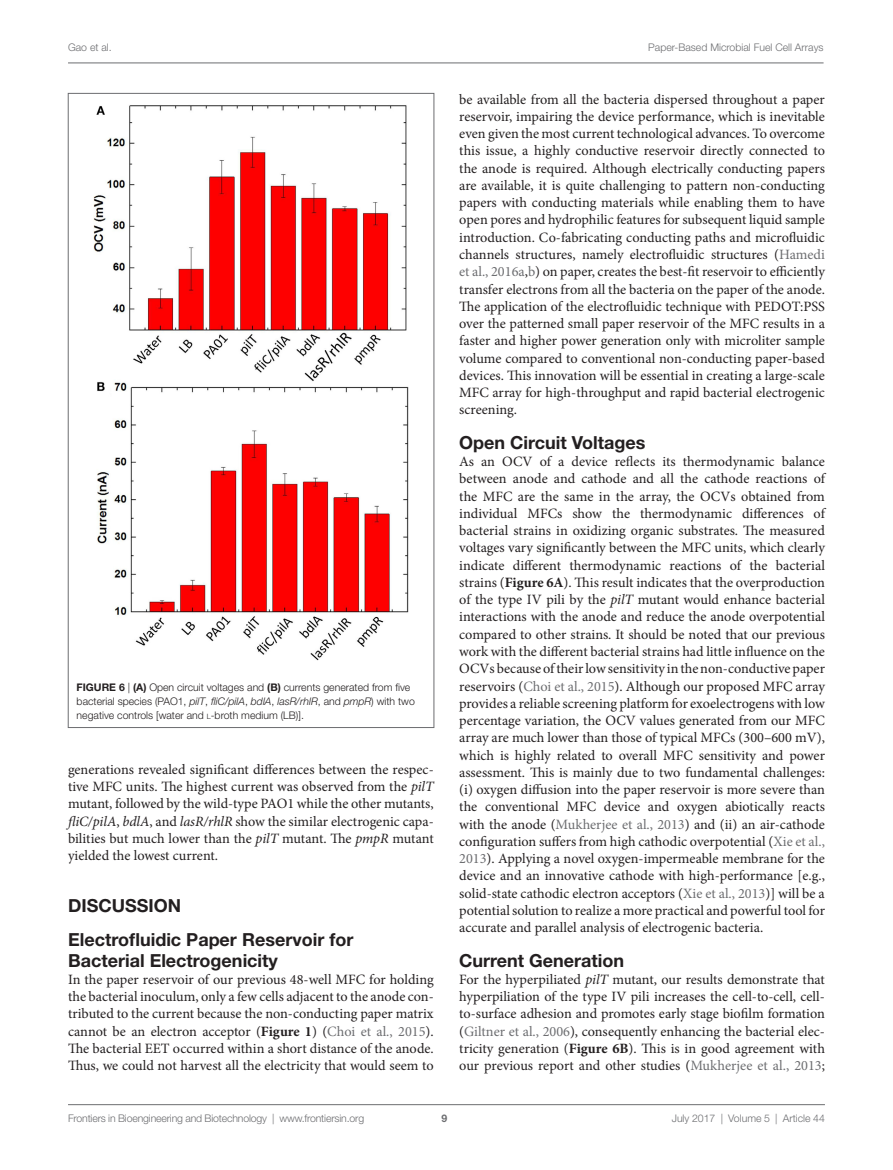
<style>
.page{position:relative;width:893px;height:1170px;background:#fff}
.page>*{position:absolute;margin:0;border:0;box-sizing:border-box;transform-origin:0 0}
.t1{font:700 18px/33.8px "Helvetica Neue LT Std";color:#231f20}
.t2{font:14.25px/17.2px "Minion Pro";color:#231f20;text-align:justify}
.t3{font:300 10.5px/14.2px "Helvetica Neue LT Std";color:#231f20}
.t4{font:300 10.5px "Helvetica Neue LT Std";letter-spacing:-.015em;color:#6c6d70}
.t5{font:700 10.5px "Helvetica Neue LT Std";color:#6c6d70}
.s1{font-weight:700}
.s2{font-style:italic}
.s3{font-size:7.35px}
.s4{color:#6c6d70}
</style>
<div class="page">
<img style="left:94px;top:105px;width:314px;height:555px">
<hr style="left:68px;top:1104px;width:757px;height:1px;background:#6c6d70">
<hr style="left:68px;top:63px;width:755px;height:1px;background:#6c6d70">
<p class="t4" style="left:68px;top:41px;width:45px">Gao et al.</p>
<p class="t4" style="left:648px;top:41px;width:177px">Paper-Based Microbial Fuel Cell Arrays</p>
<p class="t3" style="left:77px;top:679px;width:340px"><span class="s1">FIG URE 6</span> | <span class="s1">(A)</span> Open circuit voltages and <span class="s1">(B)</span> currents generated from five bacterial species (PAO1, <span class="s2">pilT</span>, <span class="s2">fliC/pilA</span>, <span class="s2">bdlA</span>, <span class="s2">lasR/rhlR</span>, and <span class="s2">pmpR</span>) with two negative controls [water and <span class="s3">l</span>-broth medium (LB)].</p>
<p class="t2" style="left:68px;top:760px;width:367px">generations revealed significant differences between the respec&shy;tive MFC units. The highest current was observed from the <span class="s2">pilT </span>mutant, followed by the wild-type PAO1 while the other mutants, <span class="s2">fliC/pilA</span>, <span class="s2">bdlA</span>, and <span class="s2">lasR/rhlR</span> show the similar electrogenic capa&shy;bilities but much lower than the <span class="s2">pilT</span> mutant. The <span class="s2">pmpR</span> mutant yielded the lowest current.</p>
<p class="t1" style="left:68px;top:888px;width:287px">DISCUSSION<br>Electrofluidic Paper Reservoir for</p>
<p class="t1" style="left:68px;top:942px;width:211px">Bacterial Electrogenicity</p>
<p class="t2" style="left:68px;top:970px;width:367px">In the paper reservoir of our previous 48-well MFC for holding the bacterial inoculum, only a few cells adjacent to the anode con&shy;tributed to the current because the non-conducting paper matrix cannot be an electron acceptor (<span class="s1">Figure 1</span>) (<span class="s4">Choi et al., 2015</span>).<br>The bacterial EET occurred within a short distance of the anode.<br>Thus, we could not harvest all the electricity that would seem to</p>
<p class="t2" style="left:459px;top:90px;width:367px">be available from all the bacteria dispersed throughout a paper reservoir, impairing the device performance, which is inevitable even given the most current technological advances. To overcome this issue, a highly conductive reservoir directly connected to the anode is required. Although electrically conducting papers are available, it is quite challenging to pattern non-conducting papers with conducting materials while enabling them to have open pores and hydrophilic features for subsequent liquid sample introduction. Co-fabricating conducting paths and microfluidic channels structures, namely electrofluidic structures (<span class="s4">Hamedi et al., 2016a</span>,<span class="s4">b</span>) on paper, creates the best-fit reservoir to efficiently transfer electrons from all the bacteria on the paper of the anode.<br>The application of the electrofluidic technique with PEDOT:PSS over the patterned small paper reservoir of the MFC results in a faster and higher power generation only with microliter sample volume compared to conventional non-conducting paper-based devices. This innovation will be essential in creating a large-scale MFC array for high-throughput and rapid bacterial electrogenic screening.</p>
<p class="t1" style="left:459px;top:425px;width:188px">Open Circuit Voltages</p>
<p class="t2" style="left:459px;top:453px;width:367px">As an OCV of a device reflects its thermodynamic balance between anode and cathode and all the cathode reactions of the MFC are the same in the array, the OCVs obtained from individual MFCs show the thermodynamic differences of bacterial strains in oxidizing organic substrates. The measured voltages vary significantly between the MFC units, which clearly indicate different thermodynamic reactions of the bacterial strains (<span class="s1">Figure 6A</span>). This result indicates that the overproduction of the type IV pili by the <span class="s2">pilT</span> mutant would enhance bacterial interactions with the anode and reduce the anode overpotential compared to other strains. It should be noted that our previous work with the different bacterial strains had little influence on the OCVs because of their low sensitivity in the non-conductive paper reservoirs (<span class="s4">Choi et al., 2015</span>). Although our proposed MFC array provides a reliable screening platform for exoelectrogens with low percentage variation, the OCV values generated from our MFC array are much lower than those of typical MFCs (300–600 mV), which is highly related to overall MFC sensitivity and power assessment. This is mainly due to two fundamental challenges: (i) oxygen diffusion into the paper reservoir is more severe than the conventional MFC device and oxygen abiotically reacts with the anode (<span class="s4">Mukherjee et al., 2013</span>) and (ii) an air-cathode configuration suffers from high cathodic overpotential (<span class="s4">Xie et al., 2013</span>). Applying a novel oxygen-impermeable membrane for the device and an innovative cathode with high-performance [e.g., solid-state cathodic electron acceptors (<span class="s4">Xie et al., 2013</span>)] will be a potential solution to realize a more practical and powerful tool for accurate and parallel analysis of electrogenic bacteria.</p>
<p class="t1" style="left:459px;top:942px;width:167px">Current Generation</p>
<p class="t2" style="left:459px;top:970px;width:367px">For the hyperpiliated <span class="s2">pilT</span> mutant, our results demonstrate that hyperpiliation of the type IV pili increases the cell-to-cell, cell&shy;to-surface adhesion and promotes early stage biofilm formation (<span class="s4">Giltner et al., 2006</span>), consequently enhancing the bacterial elec&shy;tricity generation (<span class="s1">Figure 6B</span>). This is in good agreement with our previous report and other studies (<span class="s4">Mukherjee et al., 2013</span>;</p>
<p class="t4" style="left:68px;top:1111px;width:298px">Frontiers in Bioengineering and Biotechnology | www.frontiersin.org</p>
<p class="t4" style="left:672px;top:1111px;width:155px">July 2017 | Volume 5 | Article 44</p>
<p class="t5" style="left:441px;top:1111px;width:7px">9</p>
</div>
